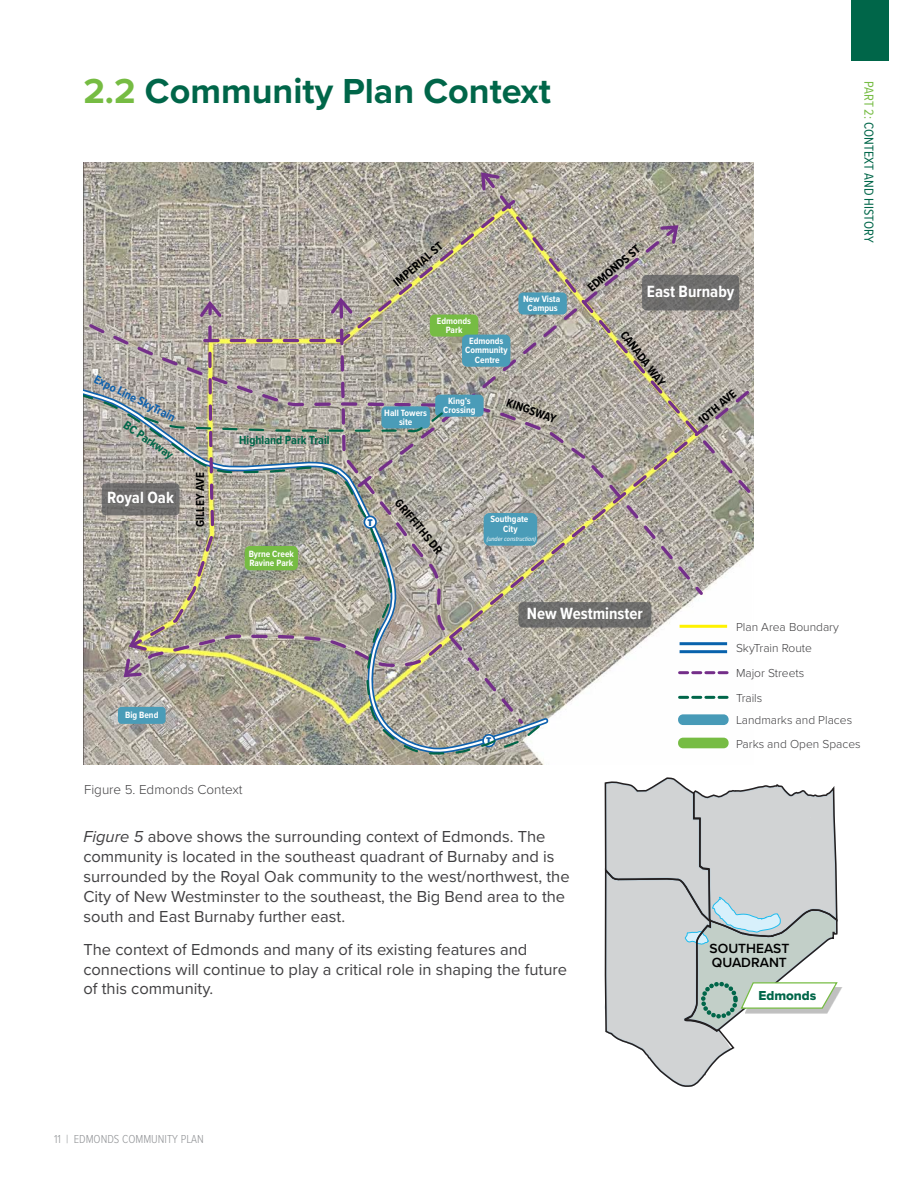
<style>
.page{position:relative;width:918px;height:1188px;background:#fff}
.page>*{position:absolute;margin:0;border:0;box-sizing:border-box;transform-origin:0 0}
.t1{font:700 36px "Proxima Nova";color:#006649}
.t2{font:700 16.8px "Proxima Nova Cond";color:#fff}
.t3{font:16.5px/19.8px "Proxima Nova";color:#414042}
.t4{font:600 13.8px/13.8px "Proxima Nova";color:#000}
.t5{font:13.5px "Proxima Nova Cond";color:#006649}
.t6{font:300 13.5px "Proxima Nova";color:#414042}
.t7{font:13.5px "Proxima Nova Extrabld";color:#006649}
.t8{font:700 12.15px "Proxima Nova Cond";color:#000}
.t9{font:700 12.15px "Proxima Nova Cond";color:#006649}
.t10{font:700 12.15px "Proxima Nova Cond";color:#0e61ad}
.t11{font:300 12px/24.6px "Proxima Nova";color:#414042}
.t12{font:300 12px "Proxima Nova Cond";color:#939598}
.t13{font:800 9.9px "Franklin Gothic";color:#0e61ad}
.t14{font:700 9.45px/9.4px "Proxima Nova Cond";color:#fff;text-align:center}
.t15{font:italic 6.6px "Proxima Nova Cond";color:#fff}
.s1{color:#76bc43}
.s2{font-style:italic}
</style>
<div class="page">
<div style="left:851px;top:0;width:37px;height:61px;background:#006649"></div>
<img style="left:83px;top:162px;width:671px;height:603px">
<svg style="left:549px;top:520px;width:205px;height:157px"></svg>
<svg style="left:480px;top:171px;width:274px;height:349px;background:#aca69d"></svg>
<svg style="left:191px;top:197px;width:327px;height:98px;background:#aca69c"></svg>
<svg style="left:355px;top:225px;width:323px;height:265px;background:#aea79c"></svg>
<svg style="left:479px;top:170px;width:23px;height:22px"></svg>
<svg style="left:658px;top:223px;width:22px;height:23px"></svg>
<div style="left:518px;top:292px;width:49px;height:23px;background:#4a9cb8;border-radius:5px"></div>
<svg style="left:83px;top:392px;width:466px;height:363px;background:#a9a69e"></svg>
<svg style="left:122px;top:295px;width:426px;height:459px;background:#a7a79c"></svg>
<div style="left:518px;top:602px;width:133px;height:26px;background:#6d6c6b;border-radius:5px"></div>
<div style="left:102px;top:483px;width:77px;height:32px;background:#6f6e6d;border-radius:4px"></div>
<div style="left:642px;top:275px;width:97px;height:35px;background:#6d6d6c;border-radius:5px"></div>
<svg style="left:604px;top:738px;width:131px;height:349px"></svg>
<div style="left:745px;top:987px;width:97px;height:26px;background:#000;opacity:.25"></div>
<svg style="left:604px;top:776px;width:235px;height:302px"></svg>
<hr style="left:680px;top:625px;width:47px;height:3px;background:#fff200">
<svg style="left:680px;top:671px;width:47px;height:3px"></svg>
<svg style="left:680px;top:696px;width:47px;height:3px"></svg>
<hr style="left:680px;top:642px;width:47px;height:3px;background:#0862ac">
<hr style="left:680px;top:650px;width:47px;height:3px;background:#0862ac">
<div style="left:678px;top:714px;width:51px;height:11px;background:#479ab7;border-radius:5px"></div>
<div style="left:678px;top:738px;width:51px;height:10px;background:#76bc43;border-radius:5px"></div>
<h1 class="t1" style="left:83px;top:64px;width:469px"><span class="s1">2.2</span> Community Plan Context</h1>
<p class="t10" style="left:99px;top:370px;width:90px;rotate:26deg">Expo Line SkyTrain</p>
<p class="t9" style="left:130px;top:416px;width:59px;rotate:34deg">BC Parkway</p>
<p class="t2" style="left:107px;top:485px;width:68px">Royal Oak</p>
<p class="t8" style="left:191px;top:527px;width:56px;rotate:-90deg">GILLEY AVE</p>
<p class="t9" style="left:239px;top:431px;width:92px">Highland Park Trail</p>
<p class="t14" style="left:249px;top:548px;width:47px;text-align:left">Byrne Creek<br>Ravine Park</p>
<p class="t8" style="left:389px;top:277px;width:62px;rotate:-40deg">IMPERIAL ST</p>
<p class="t14" style="left:437px;top:316px;width:36px">Edmonds<br>Park</p>
<p class="t14" style="left:465px;top:336px;width:44px">Edmonds<br>Community<br>Centre</p>
<p class="t14" style="left:523px;top:294px;width:39px">New Vista<br>Campus</p>
<p class="t14" style="left:384px;top:408px;width:44px">Hall Towers site</p>
<p class="t14" style="left:443px;top:396px;width:34px">King’s<br>Crossing</p>
<p class="t8" style="left:510px;top:393px;width:54px;rotate:19deg">KINGSWAY</p>
<p class="t8" style="left:584px;top:282px;width:66px;rotate:-40deg">EDMONDS ST</p>
<p class="t2" style="left:647px;top:279px;width:89px">East Burnaby</p>
<p class="t8" style="left:630px;top:327px;width:67px;rotate:53deg">CANADA WAY</p>
<p class="t8" style="left:694px;top:415px;width:47px;rotate:-40deg">10TH AVE</p>
<p class="t13" style="left:368px;top:516px;width:6px">T</p>
<p class="t8" style="left:404px;top:495px;width:69px;rotate:50deg">GRIFFITHS DR</p>
<p class="t14" style="left:490px;top:514px;width:40px">Southgate<br>City</p>
<p class="t15" style="left:487px;top:534px;width:51px">(under construction)</p>
<p class="t2" style="left:527px;top:601px;width:118px">New Westminster</p>
<p class="t5" style="left:879px;top:81px;width:163px;rotate:90deg"><span class="s1">PART 2:</span> CONTEXT AND HISTORY</p>
<p class="t14" style="left:125px;top:710px;width:35px">Big Bend</p>
<p class="t6" style="left:84px;top:780px;width:160px">Figure 5. Edmonds Context</p>
<p class="t13" style="left:486px;top:734px;width:6px">T</p>
<p class="t3" style="left:83px;top:826px;width:488px"><span class="s2">Figure 5</span> above shows the surrounding context of Edmonds. The community is located in the southeast quadrant of Burnaby and is surrounded by the Royal Oak community to the west/northwest, the City of New Westminster to the southeast, the Big Bend area to the south and East Burnaby further east.</p>
<p class="t3" style="left:83px;top:939px;width:485px">The context of Edmonds and many of its existing features and connections will continue to play a critical role in shaping the future of this community.</p>
<p class="t12" style="left:54px;top:1131px;width:151px">11 | EDMONDS COMMUNITY PLAN</p>
<p class="t11" style="left:736px;top:614px;width:104px">Plan Area Boundary</p>
<p class="t11" style="left:736px;top:660px;width:70px">Major Streets<br>Trails</p>
<p class="t11" style="left:736px;top:708px;width:126px;line-height:23.2px">Landmarks and Places<br>Parks and Open Spaces</p>
<p class="t11" style="left:736px;top:635px;width:77px">SkyTrain Route</p>
<p class="t4" style="left:710px;top:941px;width:81px">SOUTHEAST<br>QUADRANT</p>
<p class="t7" style="left:758px;top:985px;width:60px">Edmonds</p>
</div>
